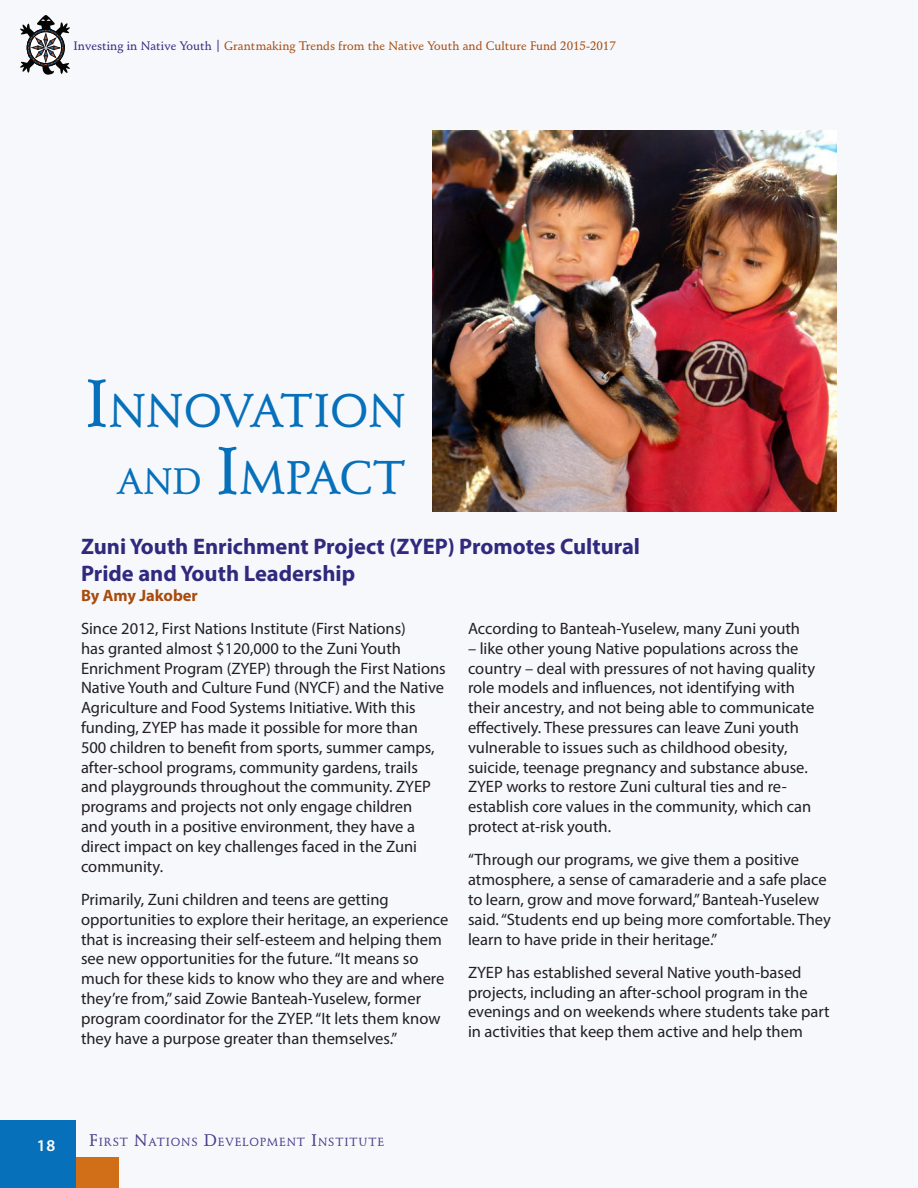
<style>
.page{position:relative;width:918px;height:1188px;background:#f6f8fc}
.page>*{position:absolute;margin:0;border:0;box-sizing:border-box;transform-origin:0 0}
.t1{font:500 46.2px "Schneidler BT";color:#0770ba}
.Header_1{font:700 22.5px "Myriad Pro";color:#30297d}
.Body_Copy{font:16.5px/19.8px "Myriad Pro";color:#231f20}
.Figure_Header{font:700 16.5px "Myriad Pro";letter-spacing:-.005em;color:#a84b0d}
.t2{font:600 16.5px "Myriad Pro";color:#fff}
.t3{font:500 12px "Schneidler BT";color:#a84b0d}
.t4{font:500 11.55px "Schneidler BT";letter-spacing:.07em;color:#30297d}
.s1{color:#30297d}
.s2{font-size:66px}
.s3{font-size:36.15px}
.s4{font-size:16.5px}
</style>
<div class="page">
<div style="left:76px;top:1158px;width:43px;height:30px;background:#d06f18"></div>
<div style="left:0;top:1120px;width:76px;height:68px;background:#0770ba"></div>
<svg style="left:20px;top:15px;width:50px;height:60px"></svg>
<img style="left:432px;top:131px;width:405px;height:381px">
<p class="t3" style="left:73px;top:38px;width:544px"><span class="s1">Investing in Native Youth |</span> Grantmaking Trends from the Native Youth and Culture Fund 2015-2017</p>
<p class="t1" style="left:85px;top:382px;width:323px"><span class="s2">I</span>NNOVATION</p>
<p class="t1" style="left:117px;top:450px;width:290px"><span class="s3">AND</span> <span class="s2">I</span>MPACT</p>
<p class="Header_1" style="left:81px;top:532px;width:561px">Zuni Youth Enrichment Project (ZYEP) Promotes Cultural</p>
<p class="Header_1" style="left:81px;top:559px;width:276px">Pride and Youth Leadership</p>
<p class="Figure_Header" style="left:81px;top:584px;width:118px">By Amy Jakober</p>
<p class="Body_Copy" style="left:81px;top:618px;width:366px">Since 2012, First Nations Institute (First Nations)<br>has granted almost $120,000 to the Zuni Youth Enrichment Program (ZYEP) through the First Nations Native Youth and Culture Fund (NYCF) and the Native Agriculture and Food Systems Initiative. With this funding, ZYEP has made it possible for more than 500 children to benefit from sports, summer camps, after-school programs, community gardens, trails and playgrounds throughout the community. ZYEP programs and projects not only engage children<br>and youth in a positive environment, they have a direct impact on key challenges faced in the Zuni community.</p>
<p class="Body_Copy" style="left:81px;top:889px;width:369px">Primarily, Zuni children and teens are getting opportunities to explore their heritage, an experience that is increasing their self-esteem and helping them see new opportunities for the future. “It means so much for these kids to know who they are and where they’re from,” said Zowie Banteah-Yuselew, former program coordinator for the ZYEP. “It lets them know they have a purpose greater than themselves.”</p>
<p class="Body_Copy" style="left:468px;top:618px;width:334px">According to Banteah-Yuselew, many Zuni youth</p>
<p class="Body_Copy" style="left:468px;top:638px;width:349px">– like other young Native populations across the country – deal with pressures of not having quality role models and influences, not identifying with their ancestry, and not being able to communicate effectively. These pressures can leave Zuni youth vulnerable to issues such as childhood obesity, suicide, teenage pregnancy and substance abuse.<br>ZYEP works to restore Zuni cultural ties and re&shy;establish core values in the community, which can protect at-risk youth.</p>
<p class="Body_Copy" style="left:468px;top:850px;width:364px">“Through our programs, we give them a positive atmosphere, a sense of camaraderie and a safe place to learn, grow and move forward,” Banteah-Yuselew said. “Students end up being more comfortable. They learn to have pride in their heritage.”</p>
<p class="Body_Copy" style="left:468px;top:962px;width:363px">ZYEP has established several Native youth-based projects, including an after-school program in the evenings and on weekends where students take part in activities that keep them active and help them</p>
<p class="t2" style="left:37px;top:1135px;width:20px">18</p>
<p class="t4" style="left:89px;top:1135px;width:296px"><span class="s4">F</span>IRST <span class="s4">N</span>ATIONS <span class="s4">D</span>EVELOPMENT <span class="s4">I</span>NSTITUTE</p>
</div>
